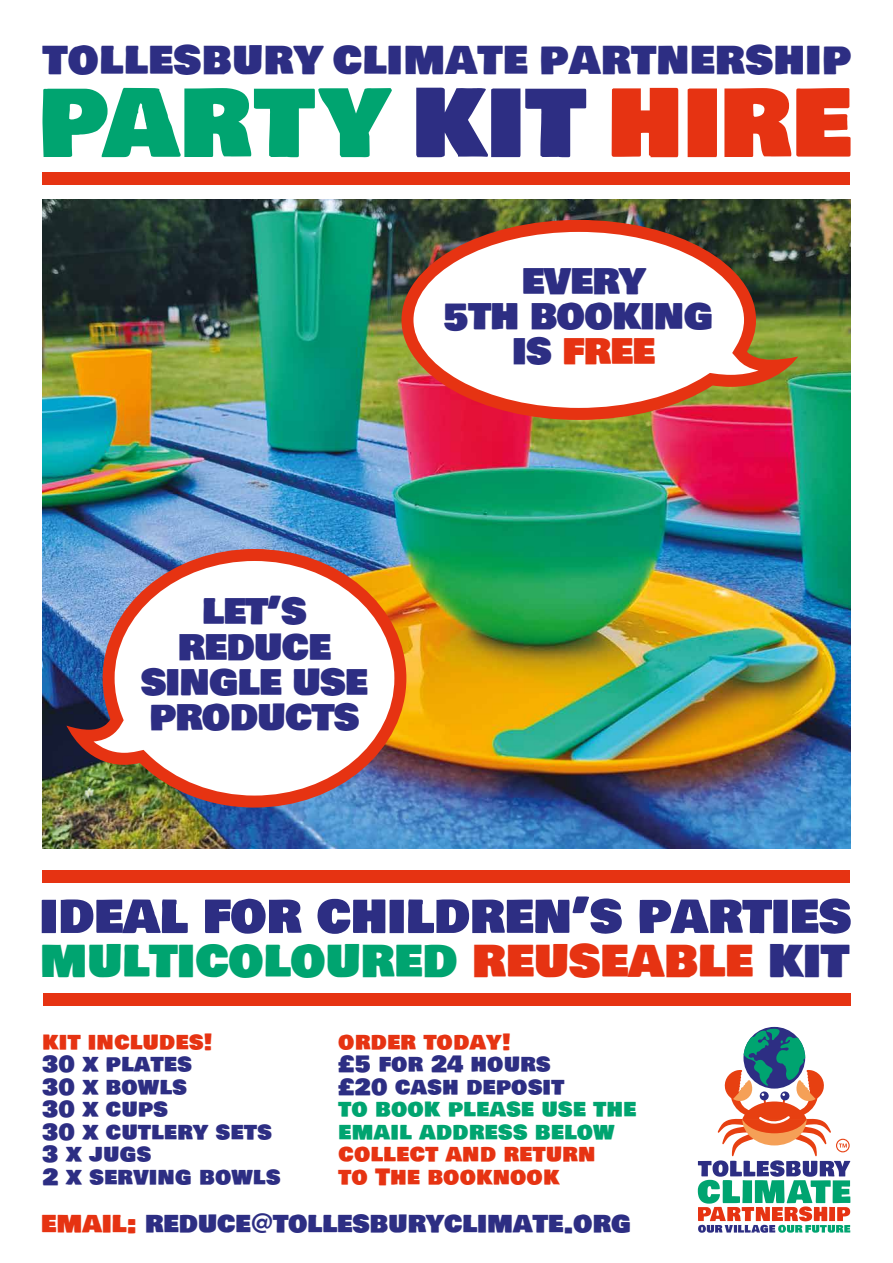
<style>
.page{position:relative;width:893px;height:1263px;background:#fff}
.page>*{position:absolute;margin:0;border:0;box-sizing:border-box;transform-origin:0 0}
.t1{font:105px "Bowlby One SC";letter-spacing:.005em;color:#00a470}
.t2{font:51px "Bowlby One SC";letter-spacing:-.005em;color:#2d2e83}
.t3{font:49.5px "Bowlby One SC";letter-spacing:-.005em;color:#00a470}
.t4{font:43.5px "Bowlby One SC";letter-spacing:.01em;color:#2d2e83}
.t5{font:40.05px/35.1px "Bowlby One SC";letter-spacing:-.02em;color:#2d2e83;text-align:center}
.t6{font:27px "Bowlby One SC";color:#2d2e83}
.t7{font:22.5px/22.5px "Bowlby One SC";letter-spacing:.02em;color:#2d2e83}
.t8{font:22.5px/22.5px "Bowlby One SC";letter-spacing:.02em;color:#e63312}
.t9{font:22.5px/22.5px "Bowlby One SC";letter-spacing:.02em;color:#00a470}
.s1{color:#2d2e83}
.s2{color:#e63312}
.s3{font-size:36px}
</style>
<div class="page">
<svg style="left:698px;top:1029px;width:152px;height:204px"></svg>
<div style="left:43px;top:870px;width:807px;height:13px;background:#e63312"></div>
<img style="left:43px;top:200px;width:807px;height:648px">
<div style="left:43px;top:173px;width:807px;height:12px;background:#e63312"></div>
<img style="left:67px;top:549px;width:339px;height:258px">
<div style="left:43px;top:993px;width:807px;height:13px;background:#e63312"></div>
<svg style="left:401px;top:220px;width:397px;height:200px"></svg>
<h3 class="t4" style="left:43px;top:27px;width:810px">tollesbury climate partnership</h3>
<h1 class="t1" style="left:38px;top:44px;width:815px">party <span class="s1">kit</span> <span class="s2">hire</span></h1>
<h3 class="t5" style="left:443px;top:264px;width:271px">every<br><span class="s3">5</span>th booking is <span class="s2">free</span></h3>
<h3 class="t5" style="left:141px;top:594px;width:229px">let’s reduce single use products</h3>
<h2 class="t2" style="left:40px;top:878px;width:813px">ideal for children’s parties</h2>
<h3 class="t3" style="left:40px;top:923px;width:811px">multicoloured <span class="s2">reuseable</span> <span class="s1">kit</span></h3>
<p class="t8" style="left:339px;top:1031px;width:174px">order today!</p>
<p class="t7" style="left:339px;top:1053px;width:227px">£5 for 24 hours £20 cash deposit</p>
<p class="t9" style="left:339px;top:1098px;width:299px">to book please use the email address below</p>
<p class="t8" style="left:339px;top:1143px;width:258px">collect and return to The booknook</p>
<p class="t6" style="left:41px;top:1203px;width:591px"><span class="s2">email:</span> reduce@tollesburyclimate.org</p>
<p class="t8" style="left:43px;top:1031px;width:172px">kit includes!</p>
<p class="t7" style="left:43px;top:1053px;width:239px">30 x plates<br>30 x bowls<br>30 x cups<br>30 x cutlery sets<br>3 x jugs<br>2 x serving bowls</p>
</div>
